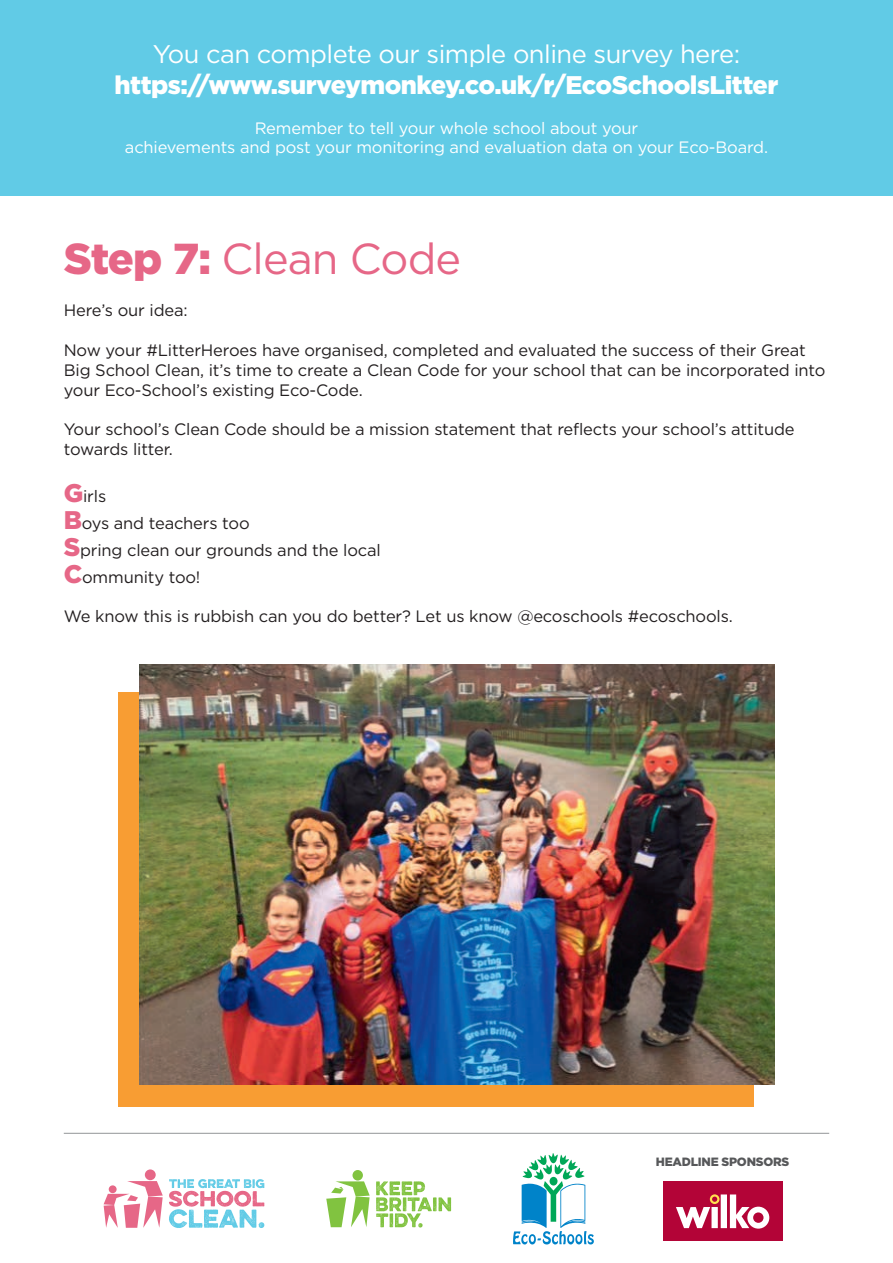
<style>
.page{position:relative;width:893px;height:1263px;background:#fff}
.page>*{position:absolute;margin:0;border:0;box-sizing:border-box;transform-origin:0 0}
.t1{font:43.35px "Gotham";letter-spacing:-.02em;color:#e66787}
.t2{font:900 25.5px "Gotham";letter-spacing:-.02em;color:#fff}
.t3{font:25.5px "Gotham";letter-spacing:-.02em;color:#fff}
.t4{font:16.5px/19.8px "Gotham";letter-spacing:-.01em;color:#231f20}
.t5{font:16.5px/19.8px "Gotham";letter-spacing:-.01em;color:#fff;text-align:center}
.t6{font:900 12px "Gotham";letter-spacing:-.02em;color:#57585a}
.s1{font-weight:900}
.s2{font-weight:900;font-size:25.5px;color:#e66787}
</style>
<div class="page">
<div style="left:352px;top:1170px;width:11px;height:10px;background:#81c340;border-radius:50%"></div>
<svg style="left:326px;top:1181px;width:44px;height:46px"></svg>
<svg style="left:376px;top:1181px;width:75px;height:46px"></svg>
<svg style="left:513px;top:1153px;width:81px;height:92px"></svg>
<div style="left:145px;top:1169px;width:11px;height:11px;background:#e66787;border-radius:50%"></div>
<svg style="left:104px;top:1181px;width:59px;height:47px"></svg>
<svg style="left:169px;top:1179px;width:95px;height:49px"></svg>
<div style="left:663px;top:1181px;width:119px;height:60px;background:#b30437"></div>
<svg style="left:676px;top:1194px;width:93px;height:34px"></svg>
<hr style="left:64px;top:1133px;width:765px;height:1px;background:#939598">
<div style="left:118px;top:692px;width:636px;height:415px;background:#f89d33"></div>
<img style="left:139px;top:664px;width:636px;height:420px">
<div style="left:0;top:0;width:893px;height:196px;background:#61cbe6"></div>
<h2 class="t3" style="left:153px;top:40px;width:589px">You can complete our simple online survey here:</h2>
<h2 class="t2" style="left:115px;top:70px;width:665px">https://www.surveymonkey.co.uk/r/EcoSchoolsLitter</h2>
<p class="t5" style="left:125px;top:118px;width:645px">Remember to tell your whole school about your<br>achievements and post your monitoring and evaluation data on your Eco-Board.</p>
<h1 class="t1" style="left:64px;top:235px;width:399px"><span class="s1">Step 7:</span> Clean Code</h1>
<p class="t4" style="left:64px;top:300px;width:125px">Here’s our idea:</p>
<p class="t4" style="left:64px;top:340px;width:763px">Now your #LitterHeroes have organised, completed and evaluated the success of their Great<br>Big School Clean, it’s time to create a Clean Code for your school that can be incorporated into your Eco-School’s existing Eco-Code.</p>
<p class="t4" style="left:64px;top:419px;width:732px">Your school’s Clean Code should be a mission statement that reflects your school’s attitude towards litter.</p>
<p class="t4" style="left:64px;top:482px;width:319px;line-height:27px"><span class="s2">G</span>irls<br><span class="s2">B</span>oys and teachers too<br><span class="s2">S</span>pring clean our grounds and the local<br><span class="s2">C</span>ommunity too!</p>
<p class="t4" style="left:64px;top:606px;width:671px">We know this is rubbish can you do better? Let us know @ecoschools #ecoschools.</p>
<p class="t6" style="left:656px;top:1155px;width:135px">HEADLINE SPONSORS</p>
</div>
